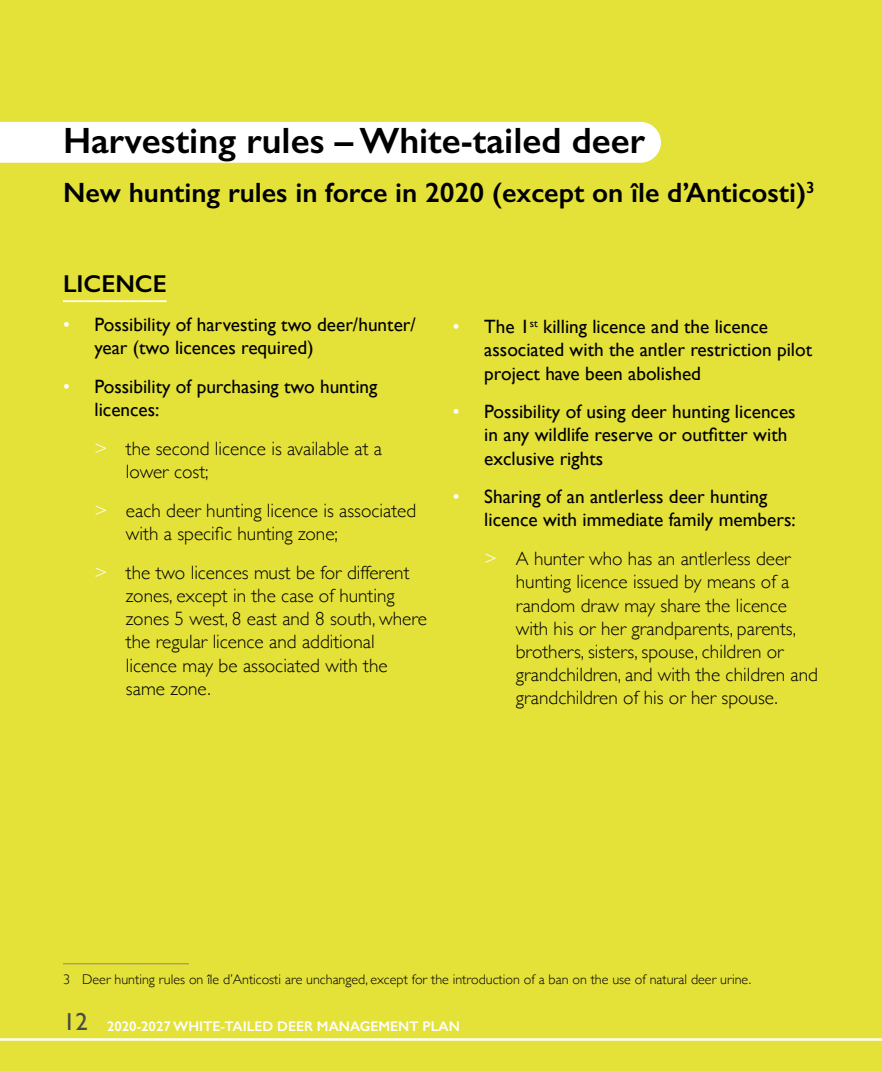
<style>
.page{position:relative;width:882px;height:1071px;background:#e4e139}
.page>*{position:absolute;margin:0;border:0;box-sizing:border-box;transform-origin:0 0}
.t1{font:600 36.75px "Gill Sans";color:#000}
.t2{font:600 28px "Gill Sans";color:#000}
.t3{font:600 24.5px "Gill Sans";color:#000}
.t4{font:300 19.25px/23.1px "Gill Sans";color:#000}
.t5{font:19.25px/23.1px "Gill Sans";color:#000}
.t6{font:300 14px "Gill Sans";color:#000}
.t7{font:600 14px "Gill Sans";color:#fff}
.s1{color:#fff}
.s2{font-weight:400;font-size:24.5px;color:#4a4a49}
</style>
<div class="page">
<hr style="left:0;top:1038px;width:882px;height:3px;background:#fff">
<div style="left:0;top:122px;width:661px;height:41px;background:#fff"></div>
<hr style="left:63px;top:963px;width:126px;height:1px;background:#878787">
<hr style="left:63px;top:300px;width:104px;height:2px;background:#fff">
<h1 class="t1" style="left:63px;top:118px;width:584px">Harvesting rules – White-tailed deer</h1>
<h2 class="t2" style="left:63px;top:176px;width:753px">New hunting rules in force in 2020 (except on île d’Anticosti)<sup>3</sup></h2>
<p class="t3" style="left:63px;top:269px;width:105px">LICENCE</p>
<p class="t5" style="left:94px;top:313px;width:323px;text-indent:-31px"><span class="s1">•</span> Possibility of harvesting two deer/hunter/ year (two licences required)</p>
<p class="t5" style="left:94px;top:375px;width:284px;text-indent:-31px"><span class="s1">•</span> Possibility of purchasing two hunting licences:</p>
<p class="t4" style="left:126px;top:436px;width:258px;text-indent:-31px"><span class="s1">&gt;</span> the second licence is available at a lower cost;</p>
<p class="t4" style="left:126px;top:498px;width:292px;text-indent:-31px"><span class="s1">&gt;</span> each deer hunting licence is associated with a specific hunting zone;</p>
<p class="t4" style="left:126px;top:560px;width:303px;text-indent:-31px"><span class="s1">&gt;</span> the two licences must be for different zones, except in the case of hunting zones 5 west, 8 east and 8 south, where the regular licence and additional licence may be associated with the same zone.</p>
<p class="t5" style="left:484px;top:315px;width:329px;text-indent:-32px"><span class="s1">•</span> The 1<sup>st</sup> killing licence and the licence associated with the antler restriction pilot project have been abolished</p>
<p class="t5" style="left:484px;top:400px;width:313px;text-indent:-31px"><span class="s1">•</span> Possibility of using deer hunting licences in any wildlife reserve or outfitter with exclusive rights</p>
<p class="t5" style="left:484px;top:485px;width:313px;text-indent:-31px"><span class="s1">•</span> Sharing of an antlerless deer hunting licence with immediate family members:</p>
<p class="t4" style="left:516px;top:547px;width:304px;text-indent:-31px"><span class="s1">&gt;</span> A hunter who has an antlerless deer hunting licence issued by means of a random draw may share the licence with his or her grandparents, parents, brothers, sisters, spouse, children or grandchildren, and with the children and grandchildren of his or her spouse.</p>
<p class="t6" style="left:63px;top:969px;width:690px">3 Deer hunting rules on île d’Anticosti are unchanged, except for the introduction of a ban on the use of natural deer urine.</p>
<p class="t7" style="left:63px;top:1017px;width:398px"><span class="s2">12</span> 2020-2027 WHITE-TAILED DEER MANAGEMENT PLAN</p>
</div>
